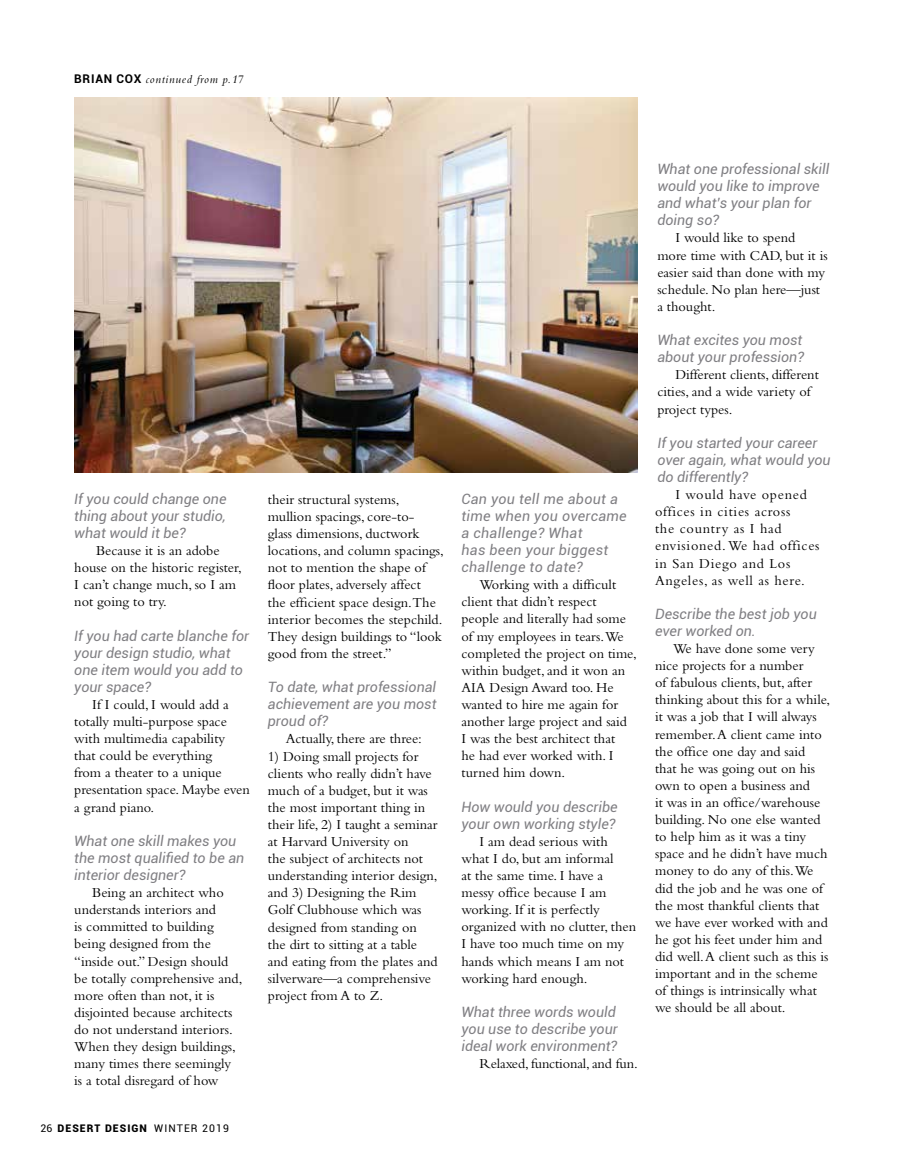
<style>
.page{position:relative;width:905px;height:1175px;background:#fff}
.page>*{position:absolute;margin:0;border:0;box-sizing:border-box;transform-origin:0 0}
.t1{font:14.25px/17.1px "Bembo";color:#000}
.t2{font:italic 14.25px/17.1px "Roboto";color:#807f83}
.t3{font:14.25px/17.1px "Bembo";letter-spacing:.05em;color:#000}
.t4{font:italic 14.25px/17.1px "Roboto";letter-spacing:.02em;color:#807f83}
.t5{font:italic 12px "Bembo";letter-spacing:.06em;color:#000}
.t6{font:10.5px "Roboto";letter-spacing:.1em;color:#000}
.s1{font-family:"Roboto";font-weight:700;font-style:normal}
.s2{font-weight:900}
</style>
<div class="page">
<img style="left:74px;top:98px;width:563px;height:374px">
<p class="t5" style="left:74px;top:73px;width:170px"><span class="s1">BRIAN COX</span> continued from p.17</p>
<p class="t2" style="left:74px;top:489px;width:154px;text-align:justify">If you could change one thing about your studio, what would it be?</p>
<p class="t1" style="left:74px;top:541px;width:169px;text-indent:22px">Because it is an adobe house on the historic register,<br>I can’t change much, so I am not going to try.</p>
<p class="t2" style="left:74px;top:626px;width:176px">If you had carte blanche for your design studio, what one item would you add to your space?</p>
<p class="t1" style="left:74px;top:695px;width:177px;text-indent:18px">If I could, I would add a totally multi-purpose space with multimedia capability that could be everything<br>from a theater to a unique presentation space. Maybe even a grand piano.</p>
<p class="t2" style="left:74px;top:831px;width:171px">What one skill makes you the most qualified to be an interior designer?</p>
<p class="t1" style="left:74px;top:883px;width:170px;text-indent:18px">Being an architect who understands interiors and<br>is committed to building being designed from the “inside out.” Design should be totally comprehensive and, more often than not, it is disjointed because architects do not understand interiors.<br>When they design buildings, many times there seemingly is a total disregard of how</p>
<p class="t6" style="left:40px;top:1121px;width:190px">26 <span class="s2">DESERT DESIGN</span> WINTER 2019</p>
<p class="t1" style="left:268px;top:490px;width:177px">their structural systems, mullion spacings, core-to-<br>glass dimensions, ductwork locations, and column spacings, not to mention the shape of floor plates, adversely affect<br>the efficient space design.The interior becomes the stepchild.<br>They design buildings to “look good from the street.”</p>
<p class="t2" style="left:268px;top:678px;width:170px;text-align:justify">To date, what professional achievement are you most proud of?</p>
<p class="t1" style="left:286px;top:730px;width:138px">Actually, there are three:</p>
<p class="t1" style="left:268px;top:747px;width:171px">1) Doing small projects for clients who really didn’t have much of a budget, but it was the most important thing in their life, 2) I taught a seminar at Harvard University on<br>the subject of architects not understanding interior design, and 3) Designing the Rim<br>Golf Clubhouse which was designed from standing on the dirt to sitting at a table and eating from the plates and silverware—a comprehensive project from A to Z.</p>
<p class="t4" style="left:461px;top:489px;width:167px">Can you tell me about a time when you overcame a challenge? What<br>has been your biggest challenge to date?</p>
<p class="t1" style="left:461px;top:576px;width:177px;text-indent:18px">Working with a difficult client that didn’t respect people and literally had some of my employees in tears.We completed the project on time, within budget, and it won an<br>AIA Design Award too. He wanted to hire me again for another large project and said<br>I was the best architect that<br>he had ever worked with. I turned him down.</p>
<p class="t2" style="left:461px;top:797px;width:158px">How would you describe your own working style?</p>
<p class="t1" style="left:461px;top:832px;width:176px;text-indent:18px">I am dead serious with what I do, but am informal<br>at the same time. I have a messy office because I am working. If it is perfectly organized with no clutter, then<br>I have too much time on my hands which means I am not working hard enough.</p>
<p class="t2" style="left:461px;top:1002px;width:158px">What three words would you use to describe your ideal work environment?</p>
<p class="t1" style="left:479px;top:1054px;width:160px">Relaxed, functional, and fun.</p>
<p class="t2" style="left:657px;top:160px;width:173px">What one professional skill would you like to improve and what’s your plan for doing so?</p>
<p class="t1" style="left:657px;top:229px;width:172px;text-indent:18px">I would like to spend more time with CAD, but it is easier said than done with my schedule. No plan here—just a thought.</p>
<p class="t2" style="left:657px;top:331px;width:148px">What excites you most about your profession?</p>
<p class="t1" style="left:657px;top:366px;width:163px;text-indent:18px">Different clients, different cities, and a wide variety of project types.</p>
<p class="t2" style="left:657px;top:433px;width:175px">If you started your career over again, what would you do differently?</p>
<p class="t3" style="left:655px;top:486px;width:166px;text-indent:20px">I would have opened offices in cities across<br>the country as I had envisioned. We had offices in San Diego and Los<br>Angeles, as well as here.</p>
<p class="t2" style="left:655px;top:604px;width:163px">Describe the best job you ever worked on.</p>
<p class="t1" style="left:655px;top:640px;width:177px;text-indent:18px">We have done some very nice projects for a number<br>of fabulous clients, but, after thinking about this for a while, it was a job that I will always remember. A client came into the office one day and said that he was going out on his own to open a business and<br>it was in an office/warehouse building. No one else wanted to help him as it was a tiny space and he didn’t have much money to do any of this.We did the job and he was one of the most thankful clients that we have ever worked with and he got his feet under him and did well. A client such as this is important and in the scheme of things is intrinsically what we should be all about.</p>
</div>
